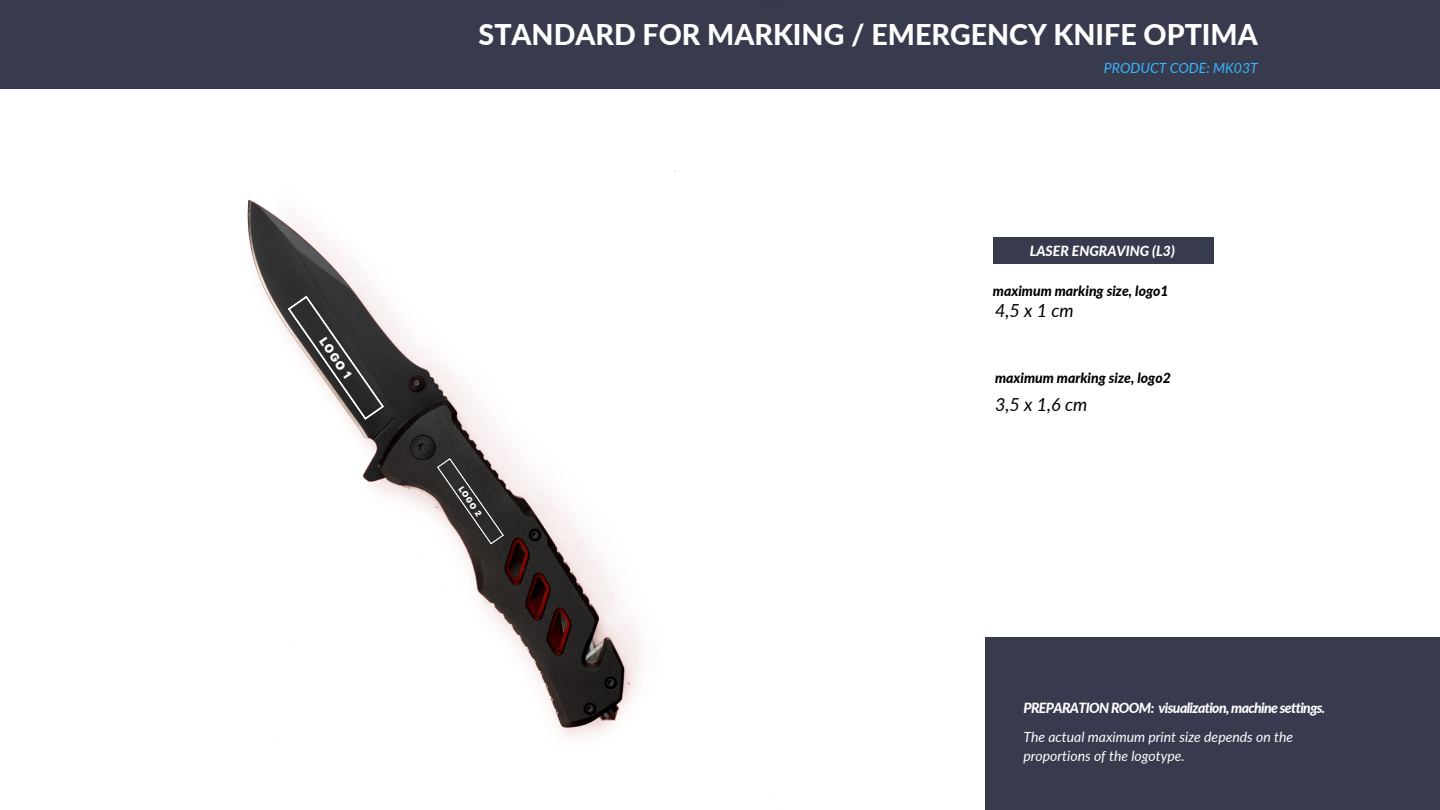
<style>
.page{position:relative;width:1440px;height:810px;background:#fff}
.page>*{position:absolute;margin:0;border:0;box-sizing:border-box;transform-origin:0 0}
.t1{font:800 28.6px "Lato";color:#fff}
.t2{font:italic 18px "Lato";color:#000}
.t3{font:italic 14px/18.9px "Lato";color:#fff}
.t4{font:italic 800 14px "Lato";color:#000}
.t5{font:italic 800 14px "Lato";letter-spacing:-.045em;color:#fff}
.t6{font:italic 800 14px "Lato";color:#fff}
.t7{font:italic 14px "Lato";color:#38b6ff}
.t8{font:800 12.2px "Articulat CF";color:#fff}
.t9{font:800 8.5px "Articulat CF";color:#fff}
</style>
<div class="page">
<div style="left:0;top:0;width:1440px;height:89px;background:#373b4d"></div>
<div style="left:993px;top:237px;width:220px;height:27px;background:#373b4d"></div>
<img style="left:247px;top:17px;width:429px;height:724px">
<svg style="left:287px;top:295px;width:97px;height:125px"></svg>
<svg style="left:437px;top:458px;width:67px;height:87px"></svg>
<div style="left:985px;top:638px;width:455px;height:172px;background:#373b4d"></div>
<h4 class="t8" style="left:329px;top:334px;width:49px;rotate:56deg">LOGO 1</h4>
<p class="t1" style="left:479px;top:17px;width:781px">STANDARD FOR MARKING / EMERGENCY KNIFE OPTIMA</p>
<p class="t7" style="left:1104px;top:60px;width:155px">PRODUCT CODE: MK03T</p>
<h2 class="t6" style="left:1030px;top:242px;width:147px">LASER ENGRAVING (L3)</h2>
<h5 class="t4" style="left:993px;top:282px;width:177px">maximum marking size, logo1</h5>
<p class="t2" style="left:995px;top:300px;width:80px">4,5 x 1 cm</p>
<h6 class="t4" style="left:995px;top:369px;width:177px">maximum marking size, logo2</h6>
<h3 class="t9" style="left:465px;top:484px;width:36px;rotate:56deg">LOGO 2</h3>
<h1 class="t2" style="left:995px;top:393px;width:94px">3,5 x 1,6 cm</h1>
<h2 class="t5" style="left:1023px;top:699px;width:303px">PREPARATION ROOM: visualization, machine settings.</h2>
<p class="t3" style="left:1023px;top:727px;width:271px">The actual maximum print size depends on the proportions of the logotype.</p>
</div>
